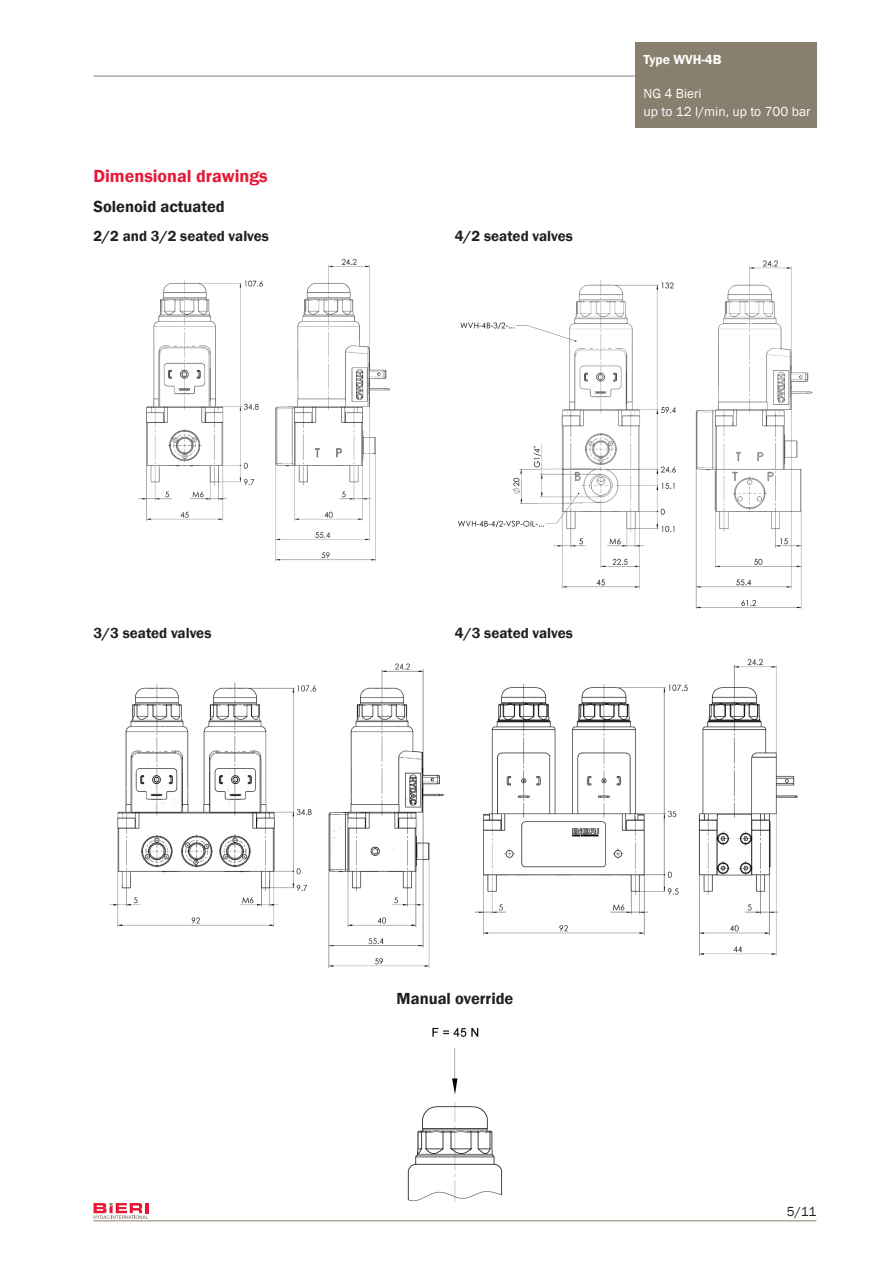
<style>
.page{position:relative;width:893px;height:1263px;background:#fff}
.page>*{position:absolute;margin:0;border:0;box-sizing:border-box;transform-origin:0 0}
._04_Titel_rot{font:600 18px "Franklin Gothic";color:#e51836}
._05_Untertitel{font:600 16.5px "Franklin Gothic";color:#231f20}
._05_Untertitel-2{font:600 15px "Franklin Gothic";color:#231f20}
.t1{font:13.5px/18px "Franklin Gothic";color:#fff}
.t2{font:600 13.5px "Franklin Gothic";color:#fff}
.t3{font:13.5px "Franklin Gothic";color:#231f20}
</style>
<div class="page">
<svg style="left:94px;top:1203px;width:54px;height:16px"></svg>
<hr style="left:94px;top:1220px;width:722px;height:1px;background:#887f6f">
<div style="left:635px;top:43px;width:181px;height:33px;background:#887f6f"></div>
<div style="left:635px;top:76px;width:181px;height:52px;background:#887f6f"></div>
<hr style="left:94px;top:76px;width:541px;height:1px;background:#887f6f">
<img style="left:138px;top:258px;width:252px;height:304px">
<img style="left:458px;top:260px;width:355px;height:350px">
<img style="left:110px;top:663px;width:334px;height:305px">
<img style="left:474px;top:658px;width:324px;height:298px">
<img style="left:407px;top:1027px;width:96px;height:175px">
<div style="left:803px;top:563px;width:13px;height:49px;background:#fff"></div>
<p class="_04_Titel_rot" style="left:94px;top:165px;width:176px">Dimensional drawings</p>
<p class="_05_Untertitel" style="left:93px;top:196px;width:133px">Solenoid actuated</p>
<p class="_05_Untertitel-2" style="left:93px;top:227px;width:177px">2/2 and 3/2 seated valves</p>
<p class="_05_Untertitel-2" style="left:455px;top:227px;width:120px">4/2 seated valves</p>
<p class="t2" style="left:644px;top:51px;width:80px">Type WVH-4B</p>
<p class="t1" style="left:644px;top:84px;width:169px">NG 4 Bieri<br>up to 12 l/min, up to 700 bar</p>
<p class="_05_Untertitel-2" style="left:93px;top:623px;width:120px">3/3 seated valves</p>
<p class="_05_Untertitel-2" style="left:455px;top:623px;width:120px">4/3 seated valves</p>
<p class="_05_Untertitel" style="left:397px;top:989px;width:118px">Manual override</p>
<p class="t3" style="left:787px;top:1203px;width:31px">5/11</p>
</div>
